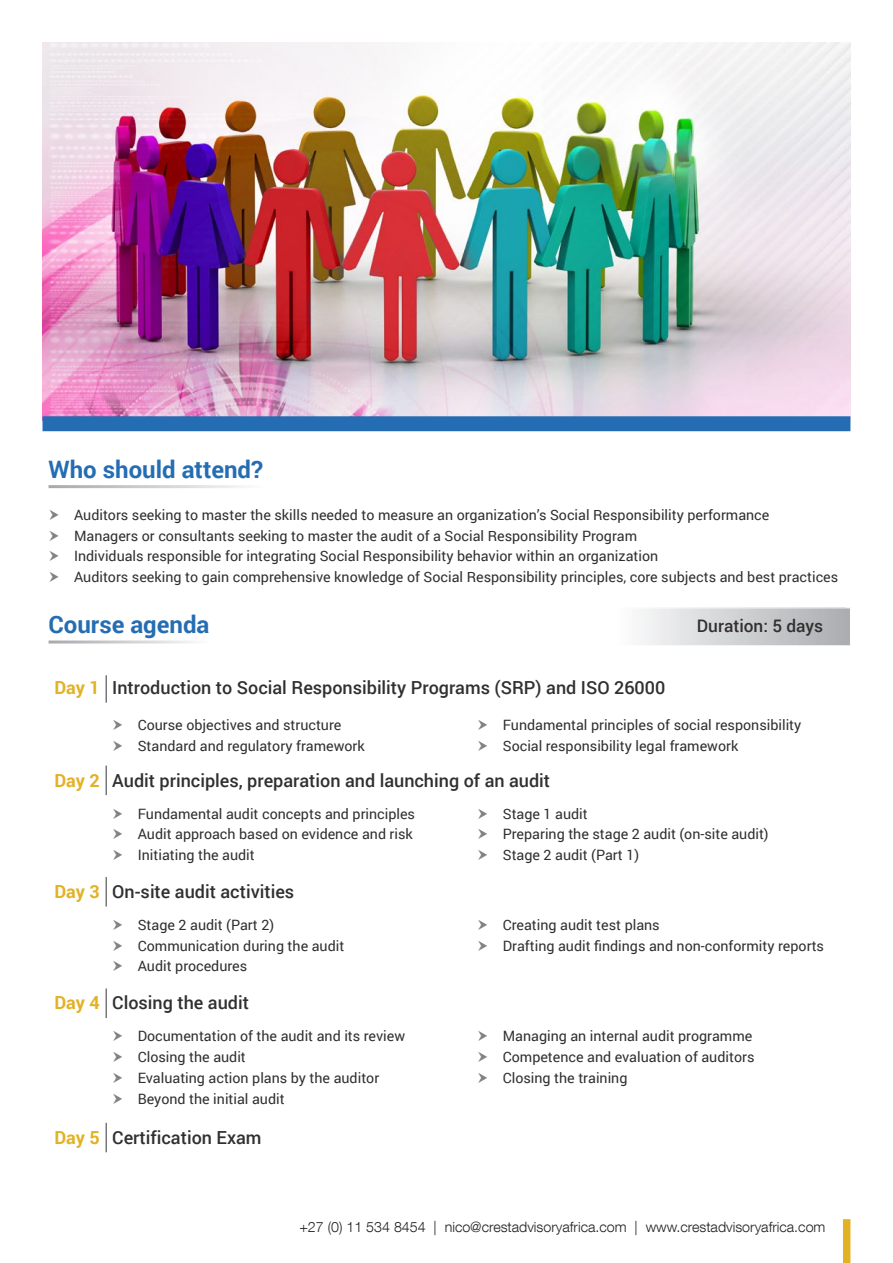
<style>
.page{position:relative;width:893px;height:1263px;background:#fff}
.page>*{position:absolute;margin:0;border:0;box-sizing:border-box;transform-origin:0 0}
.t1{font:700 24px "Roboto";color:#256db2}
.t2{font:500 18px "Roboto";color:#312f30}
.t3{font:700 18px "Roboto";letter-spacing:-.005em;color:#e2b225}
.t4{font:500 17.25px "Roboto";color:#312f30}
.t5{font:14.25px "Roboto";color:#312f30}
.t6{font:300 14.25px "Helvetica Neue LT Com";color:#231f20}
</style>
<div class="page">
<img style="left:43px;top:43px;width:807px;height:373px">
<div style="left:43px;top:416px;width:807px;height:15px;background:#256db2"></div>
<svg style="left:642px;top:609px;width:208px;height:36px;background:#cecfd1"></svg>
<hr style="left:105px;top:675px;width:2px;height:28px;background:#76787b">
<hr style="left:105px;top:765px;width:2px;height:30px;background:#76787b">
<hr style="left:105px;top:877px;width:2px;height:29px;background:#76787b">
<hr style="left:105px;top:988px;width:2px;height:30px;background:#76787b">
<hr style="left:105px;top:1123px;width:2px;height:29px;background:#76787b">
<div style="left:843px;top:1219px;width:7px;height:44px;background:#e2b225"></div>
<p class="t1" style="left:49px;top:452px;width:216px">Who should attend?</p>
<p class="t5" style="left:74px;top:505px;width:697px">Auditors seeking to master the skills needed to measure an organization’s Social Responsibility performance</p>
<p class="t5" style="left:74px;top:525px;width:565px">Managers or consultants seeking to master the audit of a Social Responsibility Program</p>
<p class="t5" style="left:74px;top:546px;width:586px">Individuals responsible for integrating Social Responsibility behavior within an organization</p>
<p class="t5" style="left:74px;top:567px;width:766px">Auditors seeking to gain comprehensive knowledge of Social Responsibility principles, core subjects and best practices</p>
<p class="t1" style="left:49px;top:607px;width:162px">Course agenda</p>
<p class="t4" style="left:697px;top:614px;width:128px">Duration: 5 days</p>
<p class="t3" style="left:55px;top:675px;width:47px">Day 1</p>
<p class="t2" style="left:112px;top:675px;width:554px">Introduction to Social Responsibility Programs (SRP) and ISO 26000</p>
<p class="t5" style="left:138px;top:715px;width:205px">Course objectives and structure</p>
<p class="t5" style="left:138px;top:736px;width:229px">Standard and regulatory framework</p>
<p class="t5" style="left:503px;top:715px;width:300px">Fundamental principles of social responsibility</p>
<p class="t5" style="left:503px;top:736px;width:237px">Social responsibility legal framework</p>
<p class="t3" style="left:55px;top:767px;width:47px">Day 2</p>
<p class="t2" style="left:112px;top:767px;width:439px">Audit principles, preparation and launching of an audit</p>
<p class="t5" style="left:138px;top:803px;width:279px">Fundamental audit concepts and principles</p>
<p class="t5" style="left:138px;top:824px;width:277px">Audit approach based on evidence and risk</p>
<p class="t5" style="left:138px;top:845px;width:118px">Initiating the audit</p>
<p class="t5" style="left:503px;top:803px;width:86px">Stage 1 audit</p>
<p class="t5" style="left:503px;top:824px;width:267px">Preparing the stage 2 audit (on-site audit)</p>
<p class="t5" style="left:503px;top:845px;width:138px">Stage 2 audit (Part 1)</p>
<p class="t3" style="left:55px;top:879px;width:47px">Day 3</p>
<p class="t2" style="left:112px;top:879px;width:184px">On-site audit activities</p>
<p class="t5" style="left:138px;top:915px;width:138px">Stage 2 audit (Part 2)</p>
<p class="t5" style="left:138px;top:936px;width:208px">Communication during the audit</p>
<p class="t5" style="left:138px;top:956px;width:111px">Audit procedures</p>
<p class="t3" style="left:55px;top:990px;width:47px">Day 4</p>
<p class="t2" style="left:112px;top:990px;width:138px">Closing the audit</p>
<p class="t5" style="left:138px;top:1026px;width:269px">Documentation of the audit and its review</p>
<p class="t5" style="left:138px;top:1047px;width:110px">Closing the audit</p>
<p class="t5" style="left:138px;top:1068px;width:243px">Evaluating action plans by the auditor</p>
<p class="t5" style="left:138px;top:1088px;width:148px">Beyond the initial audit</p>
<p class="t3" style="left:55px;top:1125px;width:47px">Day 5</p>
<p class="t2" style="left:112px;top:1125px;width:151px">Certification Exam</p>
<p class="t5" style="left:503px;top:915px;width:158px">Creating audit test plans</p>
<p class="t5" style="left:503px;top:936px;width:323px">Drafting audit findings and non-conformity reports</p>
<p class="t5" style="left:503px;top:1026px;width:251px">Managing an internal audit programme</p>
<p class="t5" style="left:503px;top:1047px;width:253px">Competence and evaluation of auditors</p>
<p class="t5" style="left:503px;top:1068px;width:126px">Closing the training</p>
<p class="t6" style="left:299px;top:1218px;width:528px">+27 (0) 11 534 8454 | nico@crestadvisoryafrica.com | www.crestadvisoryafrica.com</p>
</div>
